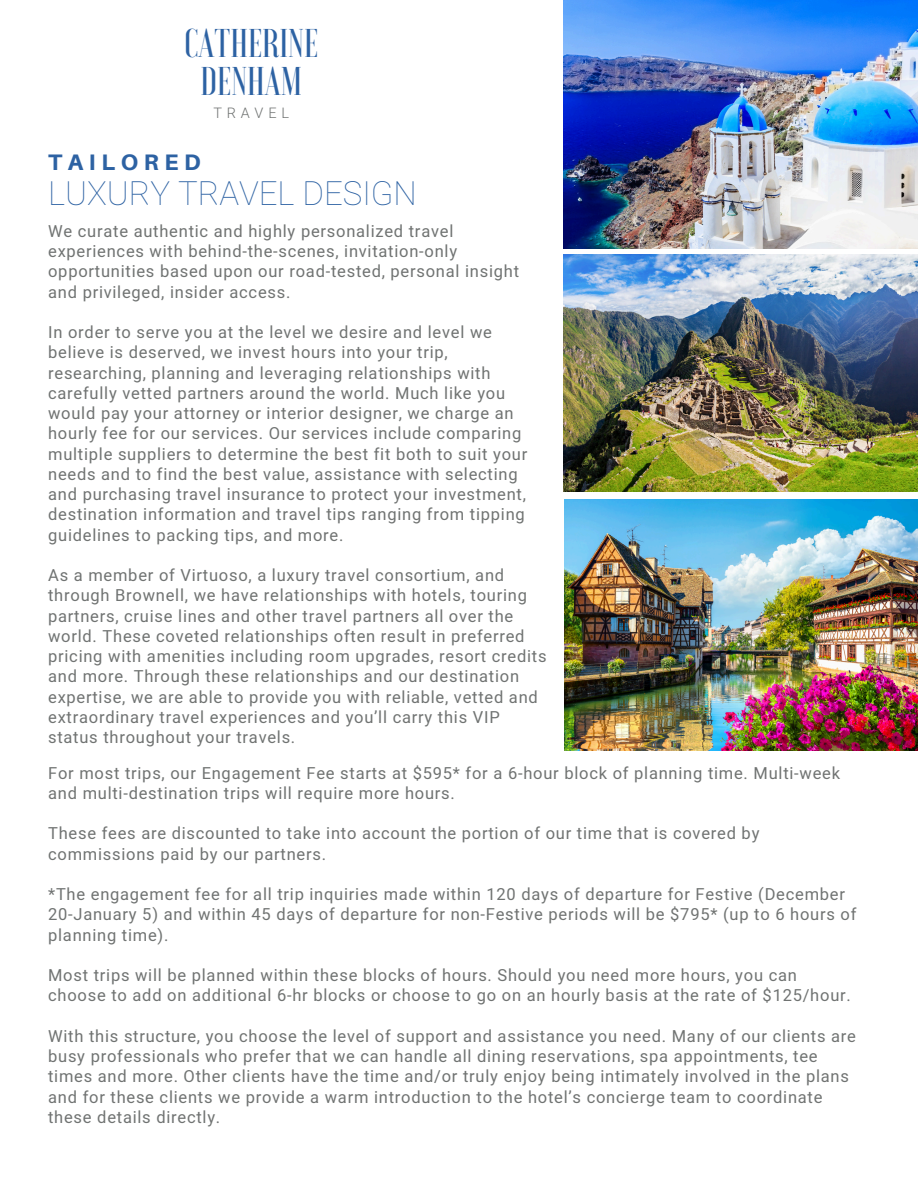
<style>
.page{position:relative;width:918px;height:1188px;background:#fff}
.page>*{position:absolute;margin:0;border:0;box-sizing:border-box;transform-origin:0 0}
.t1{font:500 40.05px/38.1px "Voga";color:#2d62a3;text-align:center}
.t2{font:100 33px "Heebo";color:#2d62a3}
.t3{font:800 22.5px "Aileron";letter-spacing:.25em;color:#2d62a3}
.t4{font:16.5px/20.2px "Heebo";letter-spacing:.045em;color:#707372}
.t5{font:300 14.4px "Heebo";letter-spacing:.33em;color:#707372}
</style>
<div class="page">
<img style="left:564px;top:0;width:354px;height:249px">
<img style="left:564px;top:255px;width:354px;height:236px">
<img style="left:564px;top:499px;width:354px;height:251px">
<p class="t1" style="left:184px;top:24px;width:136px">CATHERINE<br>DENHAM</p>
<p class="t5" style="left:213px;top:103px;width:77px">TRAVEL</p>
<h2 class="t3" style="left:48px;top:148px;width:154px">TAILORED</h2>
<h3 class="t2" style="left:48px;top:170px;width:370px">LUXURY TRAVEL DESIGN</h3>
<p class="t4" style="left:48px;top:222px;width:472px">We curate authentic and highly personalized travel experiences with behind-the-scenes, invitation-only opportunities based upon our road-tested, personal insight and privileged, insider access.</p>
<p class="t4" style="left:48px;top:323px;width:481px">In order to serve you at the level we desire and level we believe is deserved, we invest hours into your trip, researching, planning and leveraging relationships with carefully vetted partners around the world. Much like you would pay your attorney or interior designer, we charge an hourly fee for our services. Our services include comparing multiple suppliers to determine the best fit both to suit your needs and to find the best value, assistance with selecting and purchasing travel insurance to protect your investment, destination information and travel tips ranging from tipping guidelines to packing tips, and more.</p>
<p class="t4" style="left:48px;top:566px;width:500px">As a member of Virtuoso, a luxury travel consortium, and through Brownell, we have relationships with hotels, touring partners, cruise lines and other travel partners all over the world. These coveted relationships often result in preferred pricing with amenities including room upgrades, resort credits and more. Through these relationships and our destination expertise, we are able to provide you with reliable, vetted and extraordinary travel experiences and you’ll carry this VIP status throughout your travels.</p>
<p class="t4" style="left:48px;top:763px;width:794px">For most trips, our Engagement Fee starts at $595* for a 6-hour block of planning time. Multi-week and multi-destination trips will require more hours.</p>
<p class="t4" style="left:48px;top:824px;width:713px">These fees are discounted to take into account the portion of our time that is covered by commissions paid by our partners.</p>
<p class="t4" style="left:48px;top:885px;width:810px">*The engagement fee for all trip inquiries made within 120 days of departure for Festive (December<br>20-January 5) and within 45 days of departure for non-Festive periods will be $795* (up to 6 hours of planning time).</p>
<p class="t4" style="left:48px;top:966px;width:804px">Most trips will be planned within these blocks of hours. Should you need more hours, you can choose to add on additional 6-hr blocks or choose to go on an hourly basis at the rate of $125/hour.</p>
<p class="t4" style="left:48px;top:1026px;width:809px">With this structure, you choose the level of support and assistance you need. Many of our clients are busy professionals who prefer that we can handle all dining reservations, spa appointments, tee times and more. Other clients have the time and/or truly enjoy being intimately involved in the plans and for these clients we provide a warm introduction to the hotel’s concierge team to coordinate these details directly.</p>
</div>
